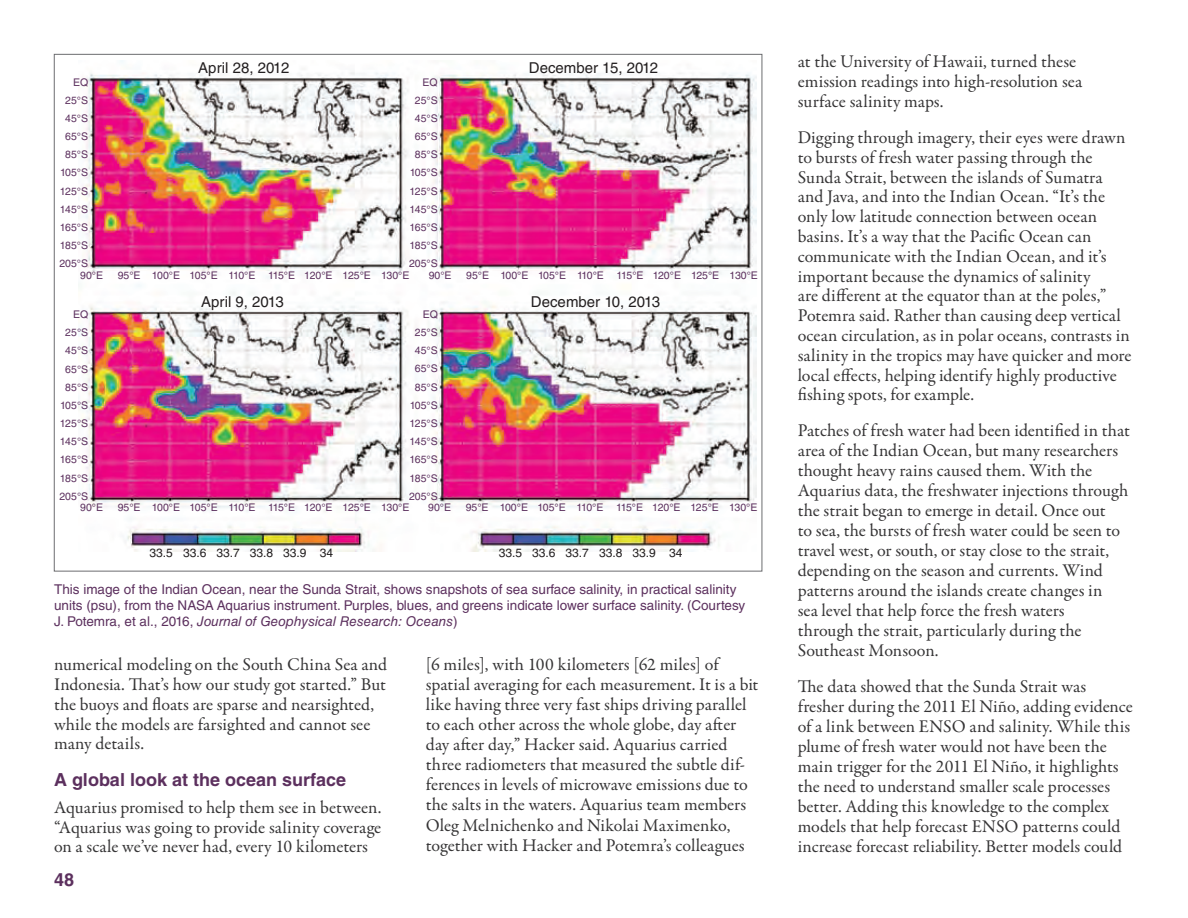
<style>
.page{position:relative;width:1188px;height:918px;background:#fff}
.page>*{position:absolute;margin:0;border:0;box-sizing:border-box;transform-origin:0 0}
.t1{font:18px/20px "Garamond Premr Pro";color:#363536}
.t2{font:700 18px "Helvetica LT Std";color:#5c305e}
.t3{font:15px "Helvetica LT Std";color:#231f20}
.t4{font:13.5px/16.2px "Helvetica LT Std";color:#5c305e}
.t5{font:12px "Helvetica LT Std";color:#231f20}
.t6{font:10.5px/18.1px "Helvetica LT Std";color:#5c305e;text-align:right}
.t7{font:10.5px "Helvetica LT Std";letter-spacing:-.04em;color:#5c305e}
.s1{font-style:italic}
</style>
<div class="page">
<img style="left:79px;top:61px;width:678px;height:490px">
<p class="t6" style="left:59px;top:73px;width:30px">EQ<br>25°S<br>45°S<br>65°S<br>85°S<br>105°S<br>125°S<br>145°S<br>165°S<br>185°S<br>205°S</p>
<p class="t3" style="left:198px;top:59px;width:93px">April 28, 2012</p>
<p class="t6" style="left:409px;top:73px;width:30px">EQ<br>25°S<br>45°S<br>65°S<br>85°S<br>105°S<br>125°S<br>145°S<br>165°S<br>185°S<br>205°S</p>
<p class="t3" style="left:529px;top:59px;width:131px">December 15, 2012</p>
<p class="t6" style="left:80px;top:266px;width:24px">90°E</p>
<p class="t7" style="left:118px;top:269px;width:293px">95°E 100°E 105°E 110°E 115°E 120°E 125°E 130°E</p>
<p class="t6" style="left:59px;top:305px;width:30px">EQ<br>25°S<br>45°S<br>65°S<br>85°S<br>105°S<br>125°S<br>145°S<br>165°S<br>185°S<br>205°S</p>
<p class="t6" style="left:409px;top:305px;width:30px">EQ<br>25°S<br>45°S<br>65°S<br>85°S<br>105°S<br>125°S<br>145°S<br>165°S<br>185°S<br>205°S</p>
<p class="t6" style="left:80px;top:498px;width:24px">90°E</p>
<p class="t7" style="left:118px;top:501px;width:293px">95°E 100°E 105°E 110°E 115°E 120°E 125°E 130°E</p>
<p class="t6" style="left:428px;top:498px;width:24px">90°E</p>
<p class="t7" style="left:466px;top:501px;width:293px">95°E 100°E 105°E 110°E 115°E 120°E 125°E 130°E</p>
<p class="t6" style="left:429px;top:266px;width:24px">90°E</p>
<p class="t7" style="left:466px;top:269px;width:293px">95°E 100°E 105°E 110°E 115°E 120°E 125°E 130°E</p>
<p class="t3" style="left:201px;top:293px;width:84px">April 9, 2013</p>
<p class="t3" style="left:531px;top:293px;width:131px">December 10, 2013</p>
<p class="t5" style="left:150px;top:546px;width:185px">33.5 33.6 33.7 33.8 33.9 34</p>
<p class="t5" style="left:499px;top:546px;width:185px">33.5 33.6 33.7 33.8 33.9 34</p>
<p class="t4" style="left:54px;top:581px;width:693px">This image of the Indian Ocean, near the Sunda Strait, shows snapshots of sea surface salinity, in practical salinity units (psu), from the NASA Aquarius instrument. Purples, blues, and greens indicate lower surface salinity. (Courtesy<br>J. Potemra, et al., 2016, <span class="s1">Journal of Geophysical Research: Oceans</span>)</p>
<p class="t1" style="left:54px;top:654px;width:335px">numerical modeling on the South China Sea and Indonesia. That’s how our study got started.” But the buoys and floats are sparse and nearsighted, while the models are farsighted and cannot see many details.</p>
<p class="t2" style="left:54px;top:769px;width:294px">A global look at the ocean surface</p>
<p class="t1" style="left:54px;top:797px;width:329px;text-align:justify">Aquarius promised to help them see in between. “Aquarius was going to provide salinity coverage on a scale we’ve never had, every 10 kilometers</p>
<p class="t2" style="left:54px;top:869px;width:22px">48</p>
<p class="t1" style="left:426px;top:654px;width:334px">[6 miles], with 100 kilometers [62 miles] of spatial averaging for each measurement. It is a bit like having three very fast ships driving parallel to each other across the whole globe, day after day after day,” Hacker said. Aquarius carried three radiometers that measured the subtle dif&shy;ferences in levels of microwave emissions due to the salts in the waters. Aquarius team members Oleg Melnichenko and Nikolai Maximenko, together with Hacker and Potemra’s colleagues</p>
<p class="t1" style="left:798px;top:52px;width:286px">at the University of Hawaii, turned these emission readings into high-resolution sea surface salinity maps.</p>
<p class="t1" style="left:798px;top:128px;width:335px">Digging through imagery, their eyes were drawn to bursts of fresh water passing through the Sunda Strait, between the islands of Sumatra and Java, and into the Indian Ocean. “It’s the only low latitude connection between ocean basins. It’s a way that the Pacific Ocean can communicate with the Indian Ocean, and it’s important because the dynamics of salinity<br>are different at the equator than at the poles,” Potemra said. Rather than causing deep vertical ocean circulation, as in polar oceans, contrasts in salinity in the tropics may have quicker and more local effects, helping identify highly productive fishing spots, for example.</p>
<p class="t1" style="left:798px;top:421px;width:334px">Patches of fresh water had been identified in that area of the Indian Ocean, but many researchers thought heavy rains caused them. With the Aquarius data, the freshwater injections through the strait began to emerge in detail. Once out<br>to sea, the bursts of fresh water could be seen to travel west, or south, or stay close to the strait, depending on the season and currents. Wind patterns around the islands create changes in<br>sea level that help force the fresh waters<br>through the strait, particularly during the Southeast Monsoon.</p>
<p class="t1" style="left:798px;top:677px;width:337px">The data showed that the Sunda Strait was fresher during the 2011 El Niño, adding evidence of a link between ENSO and salinity. While this plume of fresh water would not have been the main trigger for the 2011 El Niño, it highlights the need to understand smaller scale processes better. Adding this knowledge to the complex models that help forecast ENSO patterns could increase forecast reliability. Better models could</p>
</div>
